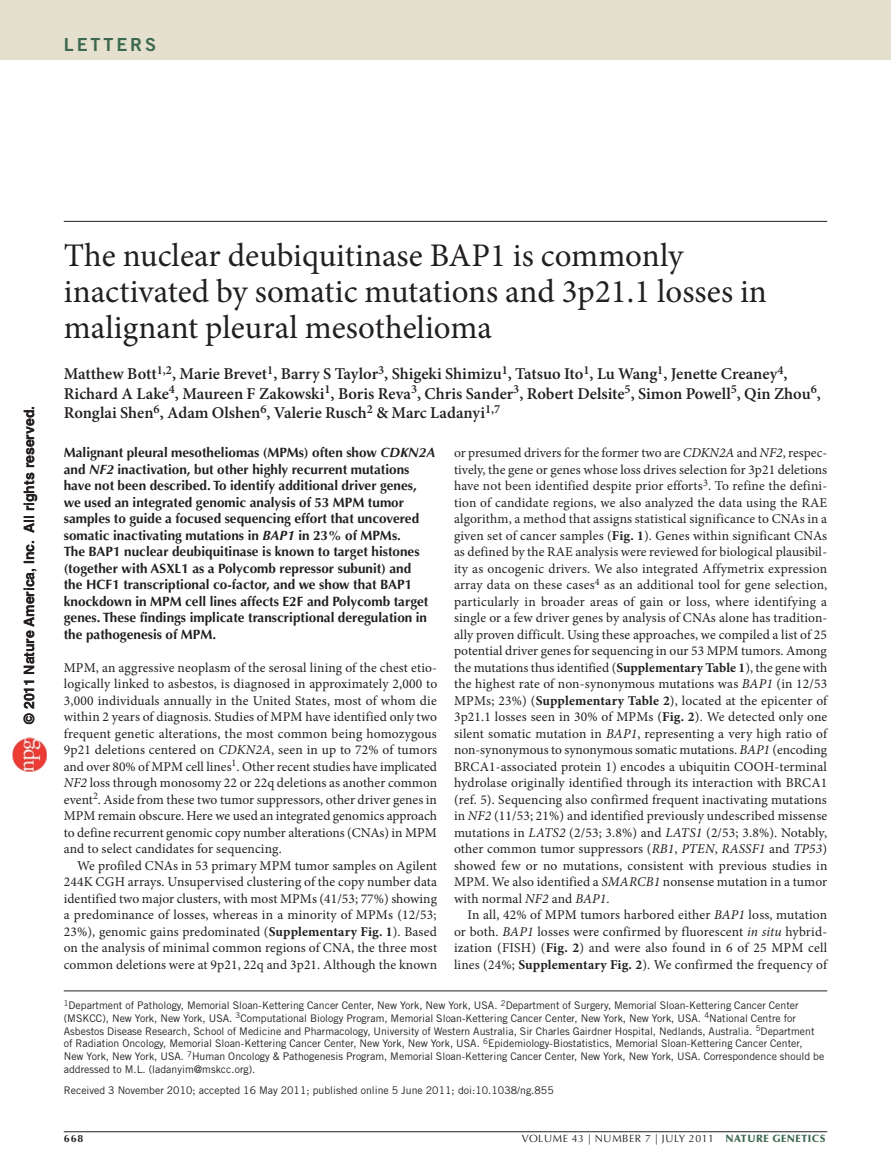
<style>
.page{position:relative;width:891px;height:1175px;background:#fff}
.page>*{position:absolute;margin:0;border:0;box-sizing:border-box;transform-origin:0 0}
.pAtl{font:33px/36px "Minion Pro";color:#231f20}
.z-HEADER_follow_Left{font:18px "Trade Gothic LT Std Bd 2";letter-spacing:.16em;color:#3b684f}
.pleAu{font:600 16.5px/19.5px "Minion Pro";color:#231f20}
.t1{font:700 14.1px "Helvetica LT Std";color:#231f20}
.pPara{font:13.5px/16.5px "Minion Pro";letter-spacing:.01em;color:#231f20;text-align:justify}
.pBodyFirstpara{font:13.5px/16.5px "Minion Pro";letter-spacing:.005em;color:#231f20;text-align:justify}
.pAbstext{font:700 13.5px/16.5px "Optima LT Std";color:#231f20}
.pleAffiliation{font:10.5px/12.8px "Trade Gothic LT Std";color:#231f20}
.pAopd{font:10.5px "Trade Gothic LT Std";color:#231f20}
.t2{font:10.5px "Optima LT Std";letter-spacing:.05em;color:#231f20}
.t3{font:700 10.5px "Optima LT Std";color:#231f20}
.s1{font-style:inherit}
.s2{font-style:italic}
.s3{font-weight:700}
.s4{font-weight:900;color:#3b684f}
</style>
<div class="page">
<div style="left:0;top:0;width:891px;height:60px;background:#e5e0ce"></div>
<hr style="left:64px;top:1131px;width:763px;height:1px;background:#231f20">
<hr style="left:64px;top:221px;width:763px;height:1px;background:#231f20">
<hr style="left:64px;top:990px;width:763px;height:1px;background:#231f20">
<img style="left:12px;top:738px;width:34px;height:34px">
<p class="z-HEADER_follow_Left" style="left:64px;top:33px;width:94px">LETTERS</p>
<p class="t1" style="left:21px;top:723px;width:319px;rotate:-90deg">© 201<span class="s1">1</span> Nature America, Inc. All rights reserved.</p>
<p class="pAtl" style="left:64px;top:238px;width:705px">The nuclear deubiquitinase BAP1 is commonly inactivated by somatic mutations and 3p21.1 losses in malignant pleural mesothelioma</p>
<p class="pleAu" style="left:64px;top:365px;width:759px">Matthew Bott<sup>1,2</sup>, Marie Brevet<sup>1</sup>, Barry S Taylor<sup>3</sup>, Shigeki Shimizu<sup>1</sup>, Tatsuo Ito<sup>1</sup>, Lu Wang<sup>1</sup>, Jenette Creaney<sup>4</sup>,<br>Richard A Lake<sup>4</sup>, Maureen F Zakowski<sup>1</sup>, Boris Reva<sup>3</sup>, Chris Sander<sup>3</sup>, Robert Delsite<sup>5</sup>, Simon Powell<sup>5</sup>, Qin Zhou<sup>6</sup>,<br>Ronglai Shen<sup>6</sup>, Adam Olshen<sup>6</sup>, Valerie Rusch<sup>2</sup> &amp; Marc Ladanyi<sup>1,7</sup></p>
<p class="pAbstext" style="left:64px;top:444px;width:373px">Malignant pleural mesotheliomas (MPMs) often show <span class="s2">CDKN2A </span>and <span class="s2">NF2</span> inactivation, but other highly recurrent mutations have not been described. To identify additional driver genes, we used an integrated genomic analysis of 53 MPM tumor samples to guide a focused sequencing effort that uncovered somatic inactivating mutations in <span class="s2">BAP1</span> in 23% of MPMs.<br>The BAP1 nuclear deubiquitinase is known to target histones (together with ASXL1 as a Polycomb repressor subunit) and<br>the HCF1 transcriptional co-factor, and we show that BAP1 knockdown in MPM cell lines affects E2F and Polycomb target genes. These findings implicate transcriptional deregulation in the pathogenesis of MPM.</p>
<p class="pBodyFirstpara" style="left:64px;top:659px;width:375px">MPM, an aggressive neoplasm of the serosal lining of the chest etio&shy;logically linked to asbestos, is diagnosed in approximately 2,000 to 3,000 individuals annually in the United States, most of whom die within 2 years of diagnosis. Studies of MPM have identified only two frequent genetic alterations, the most common being homozygous 9p21 deletions centered on <span class="s2">CDKN2A</span>, seen in up to 72% of tumors and over 80% of MPM cell lines<sup>1</sup>. Other recent studies have implicated <span class="s2">NF2</span> loss through monosomy 22 or 22q deletions as another common event<sup>2</sup>. Aside from these two tumor suppressors, other driver genes in MPM remain obscure. Here we used an integrated genomics approach to define recurrent genomic copy number alterations (CNAs) in MPM and to select candidates for sequencing.</p>
<p class="pPara" style="left:64px;top:857px;width:375px;text-indent:14px">We profiled CNAs in 53 primary MPM tumor samples on Agilent 244K CGH arrays. Unsupervised clustering of the copy number data identified two major clusters, with most MPMs (41/53; 77%) showing a predominance of losses, whereas in a minority of MPMs (12/53; 23%), genomic gains predominated (<span class="s3">Supplementary Fig. 1</span>). Based on the analysis of minimal common regions of CNA, the three most common deletions were at 9p21, 22q and 3p21. Although the known</p>
<p class="pPara" style="left:454px;top:444px;width:375px">or presumed drivers for the former two are <span class="s2">CDKN2A</span> and <span class="s2">NF2</span>, respec&shy;tively, the gene or genes whose loss drives selection for 3p21 deletions have not been identified despite prior efforts<sup>3</sup>. To refine the defini&shy;tion of candidate regions, we also analyzed the data using the RAE algorithm, a method that assigns statistical significance to CNAs in a given set of cancer samples (<span class="s3">Fig. 1</span>). Genes within significant CNAs as defined by the RAE analysis were reviewed for biological plausibil&shy;ity as oncogenic drivers. We also integrated Affymetrix expression array data on these cases<sup>4</sup> as an additional tool for gene selection, particularly in broader areas of gain or loss, where identifying a single or a few driver genes by analysis of CNAs alone has tradition&shy;ally proven difficult. Using these approaches, we compiled a list of 25 potential driver genes for sequencing in our 53 MPM tumors. Among the mutations thus identified (<span class="s3">Supplementary Table 1</span>), the gene with the highest rate of non-synonymous mutations was <span class="s2">BAP1</span> (in 12/53<br>MPMs; 23%) (<span class="s3">Supplementary Table 2</span>), located at the epicenter of 3p21.1 losses seen in 30% of MPMs (<span class="s3">Fig. 2</span>). We detected only one silent somatic mutation in <span class="s2">BAP1</span>, representing a very high ratio of non-synonymous to synonymous somatic mutations. <span class="s2">BAP1</span> (encoding BRCA1-associated protein 1) encodes a ubiquitin COOH-terminal hydrolase originally identified through its interaction with BRCA1 (ref. 5). Sequencing also confirmed frequent inactivating mutations in <span class="s2">NF2</span> (11/53; 21%) and identified previously undescribed missense mutations in <span class="s2">LATS2</span> (2/53; 3.8%) and <span class="s2">LATS1</span> (2/53; 3.8%). Notably, other common tumor suppressors (<span class="s2">RB1</span>, <span class="s2">PTEN</span>, <span class="s2">RASSF1</span> and <span class="s2">TP53</span>) showed few or no mutations, consistent with previous studies in MPM. We also identified a <span class="s2">SMARCB1</span> nonsense mutation in a tumor with normal <span class="s2">NF2</span> and <span class="s2">BAP1</span>.</p>
<p class="pPara" style="left:454px;top:906px;width:375px;text-indent:14px">In all, 42% of MPM tumors harbored either <span class="s2">BAP1</span> loss, mutation or both. <span class="s2">BAP1</span> losses were confirmed by fluorescent <span class="s2">in situ</span> hybrid&shy;ization (FISH) (<span class="s3">Fig. 2</span>) and were also found in 6 of 25 MPM cell lines (24%; <span class="s3">Supplementary Fig. 2</span>). We confirmed the frequency of</p>
<p class="pleAffiliation" style="left:64px;top:998px;width:762px"><sup>1</sup>Department of Pathology, Memorial Sloan-Kettering Cancer Center, New York, New York, USA. <sup>2</sup>Department of Surgery, Memorial Sloan-Kettering Cancer Center (MSKCC), New York, New York, USA. <sup>3</sup>Computational Biology Program, Memorial Sloan-Kettering Cancer Center, New York, New York, USA. <sup>4</sup>National Centre for Asbestos Disease Research, School of Medicine and Pharmacology, University of Western Australia, Sir Charles Gairdner Hospital, Nedlands, Australia. <sup>5</sup>Department of Radiation Oncology, Memorial Sloan-Kettering Cancer Center, New York, New York, USA. <sup>6</sup>Epidemiology-Biostatistics, Memorial Sloan-Kettering Cancer Center, New York, New York, USA. <sup>7</sup>Human Oncology &amp; Pathogenesis Program, Memorial Sloan-Kettering Cancer Center, New York, New York, USA. Correspondence should be addressed to M.L. (ladanyim@mskcc.org).</p>
<p class="pAopd" style="left:64px;top:1084px;width:492px">Received 3 November 2010; accepted 16 May 2011; published online 5 June 2011; doi:10.1038/ng.855</p>
<p class="t3" style="left:64px;top:1132px;width:21px">668</p>
<p class="t2" style="left:522px;top:1132px;width:305px">VOLUME 43 | NUMBER 7 | JULY 2011 <span class="s4">NATURE GENETICS</span></p>
</div>
